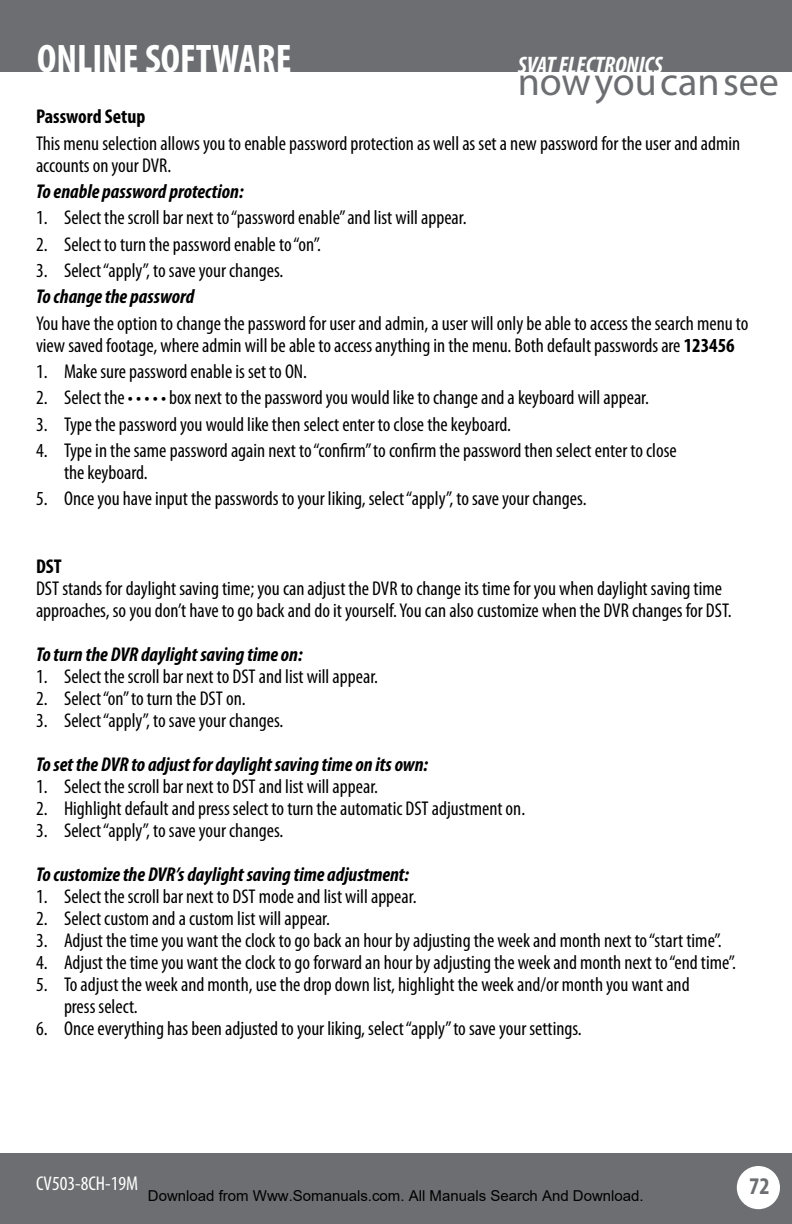
<style>
.page{position:relative;width:792px;height:1224px;background:#fff}
.page>*{position:absolute;margin:0;border:0;box-sizing:border-box;transform-origin:0 0}
.t1{font:700 condensed 40px "Myriad Pro";color:#fff}
.t2{font:40px "Myriad Pro";color:#6d6e71}
.t3{font:italic 700 condensed 24px "Myriad Pro";color:#fff}
.t4{font:700 condensed 24px "Myriad Pro";color:#6d6e71}
.t5{font:condensed 20px/22px "Myriad Pro";color:#000}
.t6{font:italic 700 condensed 20px "Myriad Pro";color:#000}
.t7{font:700 condensed 20px "Myriad Pro";color:#000}
.t8{font:condensed 20px "Myriad Pro";color:#fff}
.t9{font:15px "Arial";color:#000}
.s1{font-weight:700}
</style>
<div class="page">
<div style="left:0;top:1153px;width:792px;height:71px;background:#6d6e71"></div>
<div style="left:737px;top:1166px;width:43px;height:43px;background:#fff;border-radius:50%"></div>
<div style="left:0;top:0;width:792px;height:72px;background:#6d6e71"></div>
<h1 class="t1" style="left:37px;top:34px;width:256px">ONLINE SOFTWARE</h1>
<p class="t3" style="left:518px;top:50px;width:147px">SVAT ELECTRONICS</p>
<h1 class="t2" style="left:518px;top:57px;width:263px">now you can see</h1>
<p class="t7" style="left:36px;top:104px;width:111px">Password Setup</p>
<p class="t5" style="left:36px;top:132px;width:706px">This menu selection allows you to enable password protection as well as set a new password for the user and admin accounts on your DVR.</p>
<p class="t6" style="left:36px;top:179px;width:209px">To enable password protection:</p>
<p class="t5" style="left:36px;top:206px;width:432px">1. Select the scroll bar next to “password enable” and list will appear.</p>
<p class="t5" style="left:36px;top:233px;width:286px">2. Select to turn the password enable to “on”.</p>
<p class="t5" style="left:36px;top:259px;width:249px">3. Select “apply”, to save your changes.</p>
<p class="t6" style="left:36px;top:284px;width:160px">To change the password</p>
<p class="t5" style="left:36px;top:312px;width:714px">You have the option to change the password for user and admin, a user will only be able to access the search menu to view saved footage, where admin will be able to access anything in the menu. Both default passwords are <span class="s1">123456</span></p>
<p class="t5" style="left:36px;top:360px;width:273px">1. Make sure password enable is set to ON.</p>
<p class="t5" style="left:36px;top:386px;width:615px">2. Select the • • • • • box next to the password you would like to change and a keyboard will appear.</p>
<p class="t5" style="left:36px;top:413px;width:477px">3. Type the password you would like then select enter to close the keyboard.</p>
<p class="t5" style="left:64px;top:439px;width:614px;text-indent:-28px">4. Type in the same password again next to “confirm” to confirm the password then select enter to close the keyboard.</p>
<p class="t5" style="left:36px;top:487px;width:552px">5. Once you have input the passwords to your liking, select “apply”, to save your changes.</p>
<p class="t7" style="left:36px;top:554px;width:27px">DST</p>
<p class="t5" style="left:36px;top:577px;width:697px">DST stands for daylight saving time; you can adjust the DVR to change its time for you when daylight saving time approaches, so you don’t have to go back and do it yourself. You can also customize when the DVR changes for DST.</p>
<p class="t6" style="left:36px;top:642px;width:268px">To turn the DVR daylight saving time on:</p>
<p class="t5" style="left:36px;top:665px;width:344px">1. Select the scroll bar next to DST and list will appear.</p>
<p class="t5" style="left:36px;top:687px;width:211px">2. Select “on” to turn the DST on.</p>
<p class="t5" style="left:36px;top:709px;width:249px">3. Select “apply”, to save your changes.</p>
<p class="t6" style="left:36px;top:752px;width:394px">To set the DVR to adjust for daylight saving time on its own:</p>
<p class="t5" style="left:36px;top:775px;width:344px">1. Select the scroll bar next to DST and list will appear.</p>
<p class="t5" style="left:36px;top:797px;width:491px">2. Highlight default and press select to turn the automatic DST adjustment on.</p>
<p class="t5" style="left:36px;top:819px;width:249px">3. Select “apply”, to save your changes.</p>
<p class="t6" style="left:36px;top:862px;width:375px">To customize the DVR’s daylight saving time adjustment:</p>
<p class="t5" style="left:36px;top:885px;width:382px">1. Select the scroll bar next to DST mode and list will appear.</p>
<p class="t5" style="left:36px;top:907px;width:296px">2. Select custom and a custom list will appear.</p>
<p class="t5" style="left:36px;top:929px;width:687px">3. Adjust the time you want the clock to go back an hour by adjusting the week and month next to “start time”.</p>
<p class="t5" style="left:36px;top:951px;width:702px">4. Adjust the time you want the clock to go forward an hour by adjusting the week and month next to “end time”.</p>
<p class="t5" style="left:64px;top:973px;width:627px;text-indent:-28px">5. To adjust the week and month, use the drop down list, highlight the week and/or month you want and press select.</p>
<p class="t5" style="left:36px;top:1017px;width:547px">6. Once everything has been adjusted to your liking, select “apply” to save your settings.</p>
<p class="t8" style="left:36px;top:1171px;width:104px">CV503-8CH-19M</p>
<p class="t4" style="left:749px;top:1171px;width:22px">72</p>
<p class="t9" style="left:148px;top:1187px;width:497px">Download from Www.Somanuals.com. All Manuals Search And Download.</p>
</div>
